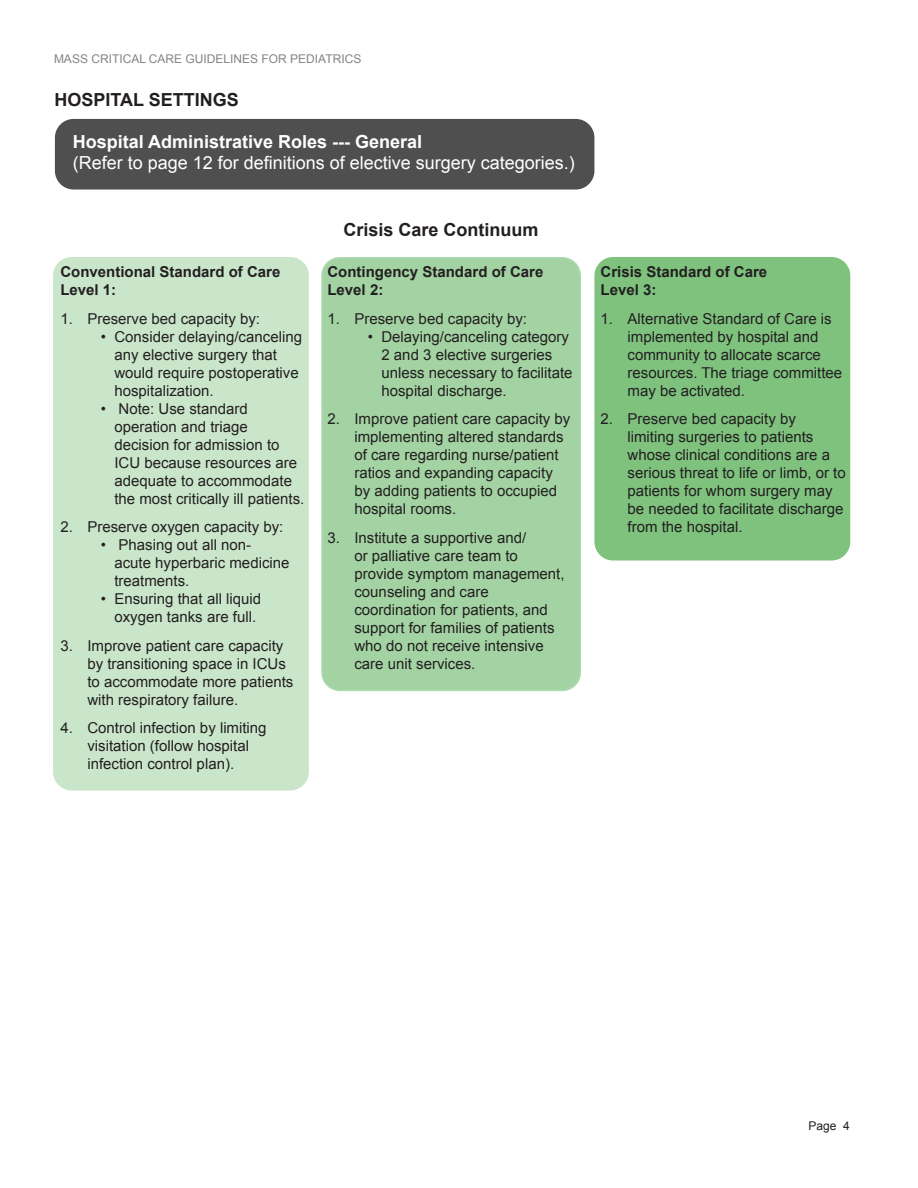
<style>
.page{position:relative;width:918px;height:1188px;background:#fff}
.page>*{position:absolute;margin:0;border:0;box-sizing:border-box;transform-origin:0 0}
.Paragraph_Style_1{font:18px "Arial";color:#fff}
.Paragraph_Style_1-2{font:700 18px "Arial";color:#fff}
.Paragraph_Style_1-3{font:700 18px "Arial";color:#231f20}
.t1{font:15px/18px "Arial";color:#231f20}
.Paragraph_Style_1-4{font:700 15px "Arial";color:#231f20}
.t2{font:12px "Arial";color:#828487}
.t3{font:12px "Arial";color:#231f20}
</style>
<div class="page">
<div style="left:595px;top:258px;width:255px;height:302px;background:#7ec27e;border-radius:18px"></div>
<div style="left:594px;top:257px;width:256px;height:304px;border:2px solid #7ec27e;border-radius:18px"></div>
<div style="left:322px;top:258px;width:258px;height:432px;background:#a3d3a3;border-radius:18px"></div>
<div style="left:321px;top:257px;width:260px;height:434px;border:2px solid #afd9af;border-radius:18px"></div>
<div style="left:54px;top:258px;width:254px;height:532px;background:#cae6ca;border-radius:18px"></div>
<div style="left:53px;top:257px;width:256px;height:534px;border:2px solid #cae6ca;border-radius:18px"></div>
<div style="left:56px;top:120px;width:538px;height:69px;background:#4f4f4f;border-radius:18px"></div>
<div style="left:55px;top:119px;width:539px;height:71px;border:2px solid #4f4f4f;border-radius:18px"></div>
<p class="t2" style="left:54px;top:51px;width:309px">MASS CRITICAL CARE GUIDELINES FOR PEDIATRICS</p>
<p class="Paragraph_Style_1-3" style="left:54px;top:88px;width:186px">HOSPITAL SETTINGS</p>
<p class="Paragraph_Style_1-2" style="left:73px;top:129px;width:351px">Hospital Administrative Roles --- General</p>
<p class="Paragraph_Style_1" style="left:73px;top:151px;width:504px">(Refer to page 12 for definitions of elective surgery categories.)</p>
<p class="Paragraph_Style_1-4" style="left:60px;top:262px;width:222px">Conventional Standard of Care</p>
<p class="Paragraph_Style_1-4" style="left:60px;top:280px;width:57px">Level 1:</p>
<p class="t1" style="left:60px;top:310px;width:201px">1. Preserve bed capacity by:</p>
<p class="t1" style="left:114px;top:328px;width:189px;text-indent:-14px">• Consider delaying/canceling any elective surgery that would require postoperative hospitalization.</p>
<p class="t1" style="left:114px;top:400px;width:192px;text-indent:-14px">• Note: Use standard operation and triage decision for admission to<br>ICU because resources are adequate to accommodate the most critically ill patients.</p>
<p class="t1" style="left:60px;top:518px;width:224px">2. Preserve oxygen capacity by:</p>
<p class="t1" style="left:114px;top:536px;width:177px;text-indent:-14px">• Phasing out all non&shy;acute hyperbaric medicine treatments.</p>
<p class="t1" style="left:101px;top:590px;width:162px;text-align:center">• Ensuring that all liquid oxygen tanks are full.</p>
<p class="t1" style="left:87px;top:637px;width:207px;text-indent:-27px">3. Improve patient care capacity by transitioning space in ICUs to accommodate more patients with respiratory failure.</p>
<p class="t1" style="left:87px;top:719px;width:181px;text-indent:-27px">4. Control infection by limiting visitation (follow hospital infection control plan).</p>
<p class="Paragraph_Style_1-3" style="left:344px;top:217px;width:197px">Crisis Care Continuum</p>
<p class="Paragraph_Style_1-4" style="left:327px;top:262px;width:217px">Contingency Standard of Care</p>
<p class="Paragraph_Style_1-4" style="left:327px;top:280px;width:57px">Level 2:</p>
<p class="t1" style="left:327px;top:310px;width:201px">1. Preserve bed capacity by:</p>
<p class="t1" style="left:381px;top:328px;width:193px;text-indent:-14px">• Delaying/canceling category<br>2 and 3 elective surgeries unless necessary to facilitate hospital discharge.</p>
<p class="t1" style="left:354px;top:410px;width:217px;text-indent:-27px">2. Improve patient care capacity by implementing altered standards of care regarding nurse/patient ratios and expanding capacity by adding patients to occupied hospital rooms.</p>
<p class="t1" style="left:354px;top:529px;width:212px;text-indent:-27px">3. Institute a supportive and/<br>or palliative care team to provide symptom management, counseling and care coordination for patients, and support for families of patients who do not receive intensive care unit services.</p>
<p class="Paragraph_Style_1-4" style="left:601px;top:262px;width:168px">Crisis Standard of Care</p>
<p class="Paragraph_Style_1-4" style="left:601px;top:280px;width:57px">Level 3:</p>
<p class="t1" style="left:628px;top:310px;width:216px;text-indent:-27px">1. Alternative Standard of Care is implemented by hospital and community to allocate scarce resources. The triage committee may be activated.</p>
<p class="t1" style="left:628px;top:410px;width:220px;text-indent:-27px">2. Preserve bed capacity by limiting surgeries to patients whose clinical conditions are a serious threat to life or limb, or to patients for whom surgery may be needed to facilitate discharge from the hospital.</p>
<p class="t3" style="left:808px;top:1118px;width:43px">Page 4</p>
</div>
